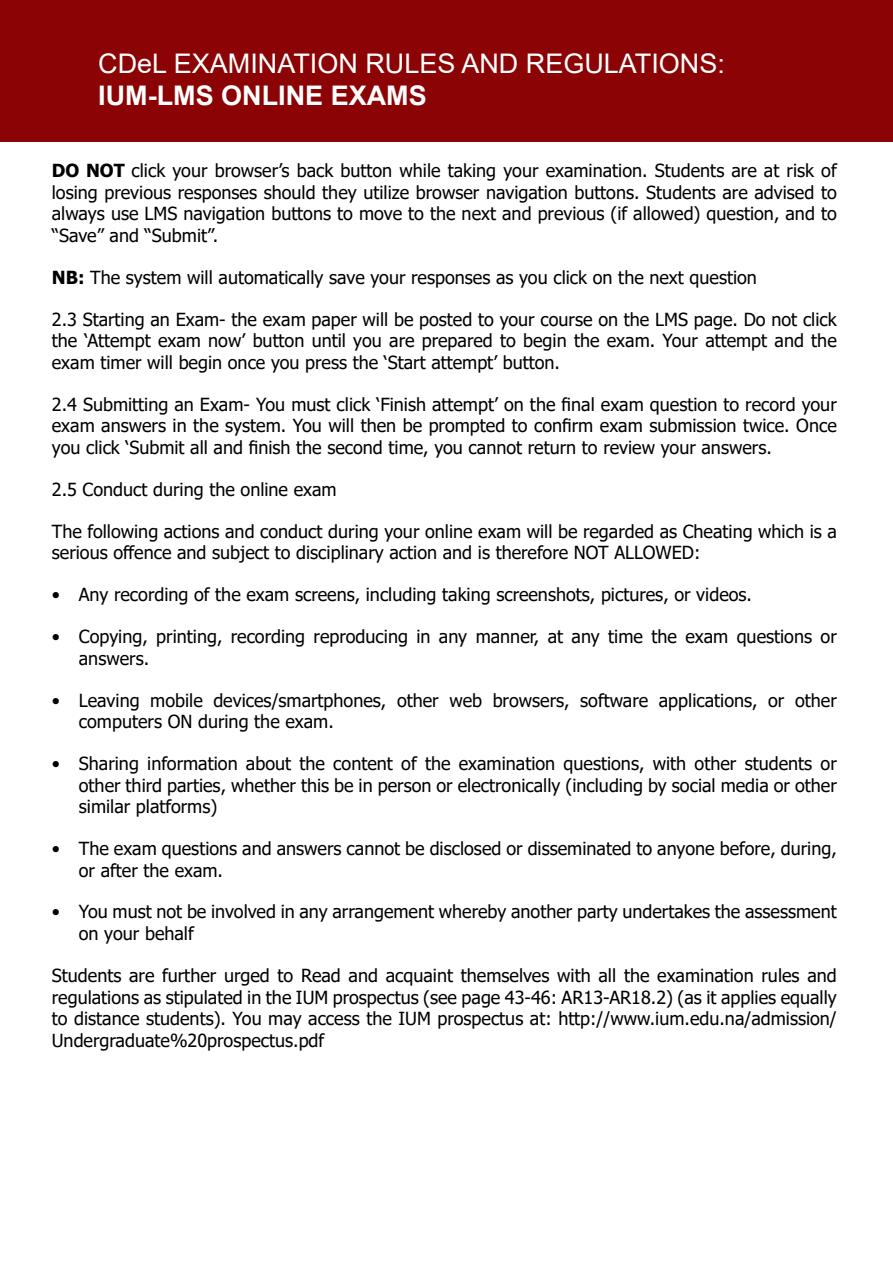
<style>
.page{position:relative;width:893px;height:1263px;background:#fff}
.page>*{position:absolute;margin:0;border:0;box-sizing:border-box;transform-origin:0 0}
.t1{font:27px "Arial";color:#fff}
.t2{font:700 27px "Arial";color:#fff}
.t3{font:18px/21.6px "Tahoma";color:#000;text-align:justify}
.s1{font-weight:700}
</style>
<div class="page">
<div style="left:0;top:0;width:893px;height:142px;background:#8b0304"></div>
<h1 class="t1" style="left:98px;top:45px;width:628px">CDeL EXAMINATION RULES AND REGULATIONS:</h1>
<h1 class="t2" style="left:98px;top:77px;width:330px">IUM-LMS ONLINE EXAMS</h1>
<p class="t3" style="left:52px;top:161px;width:786px"><span class="s1">DO NOT</span> click your browser’s back button while taking your examination. Students are at risk of losing previous responses should they utilize browser navigation buttons. Students are advised to always use LMS navigation buttons to move to the next and previous (if allowed) question, and to “Save” and “Submit”.</p>
<p class="t3" style="left:52px;top:268px;width:707px"><span class="s1">NB:</span> The system will automatically save your responses as you click on the next question</p>
<p class="t3" style="left:52px;top:309px;width:786px">2.3 Starting an Exam- the exam paper will be posted to your course on the LMS page. Do not click the ‘Attempt exam now’ button until you are prepared to begin the exam. Your attempt and the exam timer will begin once you press the ‘Start attempt’ button.</p>
<p class="t3" style="left:52px;top:394px;width:786px">2.4 Submitting an Exam- You must click ‘Finish attempt’ on the final exam question to record your exam answers in the system. You will then be prompted to confirm exam submission twice. Once you click ‘Submit all and finish the second time, you cannot return to review your answers.</p>
<p class="t3" style="left:52px;top:479px;width:286px">2.5 Conduct during the online exam</p>
<p class="t3" style="left:52px;top:521px;width:786px">The following actions and conduct during your online exam will be regarded as Cheating which is a serious offence and subject to disciplinary action and is therefore NOT ALLOWED:</p>
<p class="t3" style="left:52px;top:585px;width:702px">• Any recording of the exam screens, including taking screenshots, pictures, or videos.</p>
<p class="t3" style="left:79px;top:627px;width:759px;text-indent:-27px">• Copying, printing, recording reproducing in any manner, at any time the exam questions or answers.</p>
<p class="t3" style="left:79px;top:690px;width:759px;text-indent:-27px">• Leaving mobile devices/smartphones, other web browsers, software applications, or other computers ON during the exam.</p>
<p class="t3" style="left:79px;top:754px;width:759px;text-indent:-27px">• Sharing information about the content of the examination questions, with other students or other third parties, whether this be in person or electronically (including by social media or other similar platforms)</p>
<p class="t3" style="left:79px;top:839px;width:759px;text-indent:-27px">• The exam questions and answers cannot be disclosed or disseminated to anyone before, during, or after the exam.</p>
<p class="t3" style="left:79px;top:902px;width:759px;text-indent:-27px">• You must not be involved in any arrangement whereby another party undertakes the assessment on your behalf</p>
<p class="t3" style="left:52px;top:965px;width:786px">Students are further urged to Read and acquaint themselves with all the examination rules and regulations as stipulated in the IUM prospectus (see page 43-46: AR13-AR18.2) (as it applies equally to distance students). You may access the IUM prospectus at: http://www.ium.edu.na/admission/ Undergraduate%20prospectus.pdf</p>
</div>
